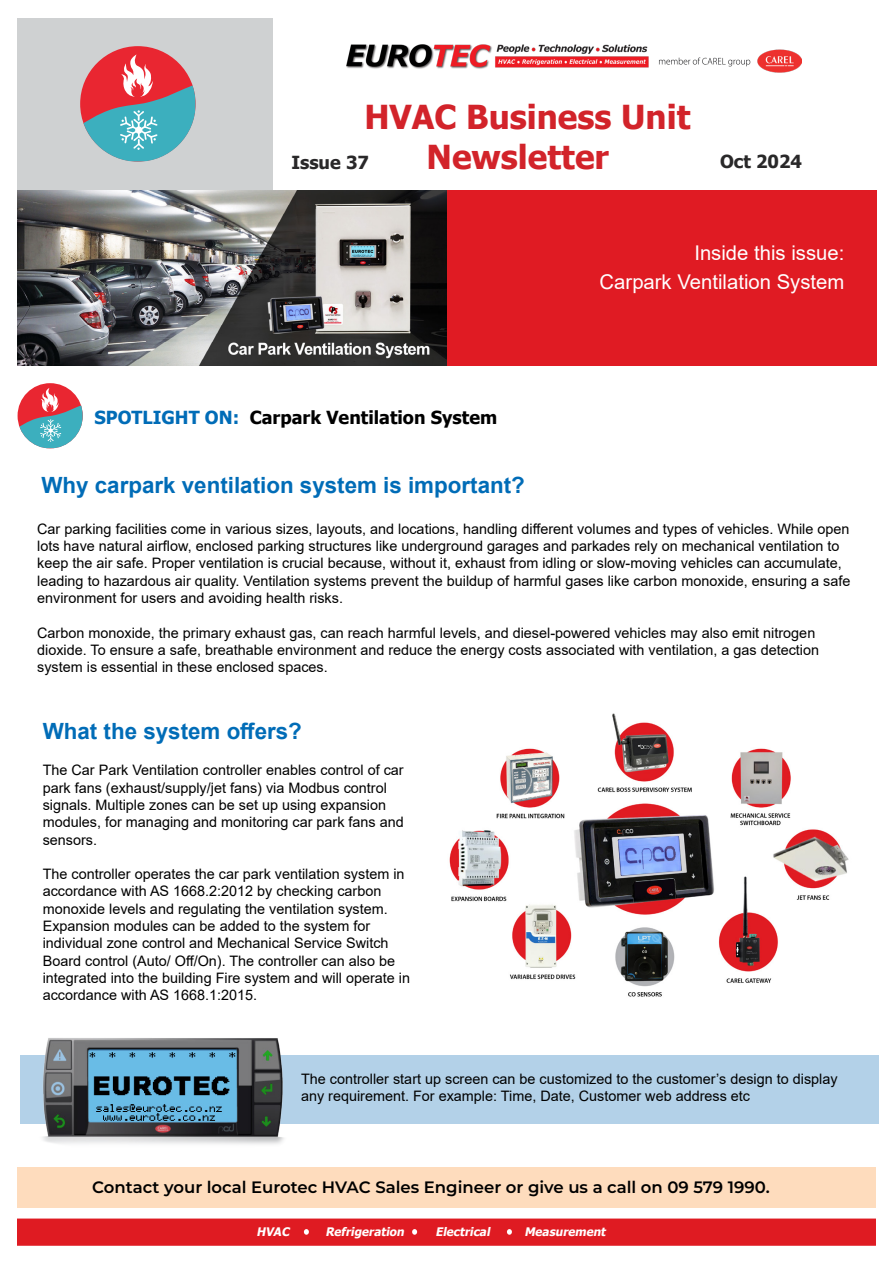
<style>
.page{position:relative;width:893px;height:1263px;background:#fff}
.page>*{position:absolute;margin:0;border:0;box-sizing:border-box;transform-origin:0 0}
.t1{font:700 33px/39.6px "Tahoma";color:#d2232a;text-align:center}
.t2{font:700 22.35px "Arial";color:#006cb7}
.t3{font:20.25px/28.5px "Arial";color:#fff;text-align:right}
.t4{font:700 18px "Tahoma";color:#000}
.t5{font:700 18px "Tahoma";color:#292829}
.t6{font:600 16.5px "Montserrat";color:#000}
.t7{font:14.4px/17.2px "Arial";color:#000}
.t8{font:italic 700 11.85px "Tahoma";color:#fff}
.s1{color:#006cb7}
</style>
<div class="page">
<div style="left:20px;top:1055px;width:859px;height:68px;background:#b3d1e8"></div>
<div style="left:430px;top:190px;width:447px;height:175px;background:#e01b23"></div>
<div style="left:17px;top:18px;width:256px;height:172px;background:#cfd1d2"></div>
<div style="left:17px;top:1218px;width:859px;height:28px;background:#df1b22;border:2px solid #df1b22"></div>
<img style="left:346px;top:44px;width:456px;height:29px">
<div style="left:80px;top:46px;width:116px;height:116px;background:#e92631;border-radius:50%"></div>
<svg style="left:80px;top:54px;width:116px;height:108px"></svg>
<svg style="left:304px;top:1229px;width:5px;height:6px"></svg>
<svg style="left:412px;top:1229px;width:5px;height:6px"></svg>
<svg style="left:507px;top:1229px;width:5px;height:6px"></svg>
<div style="left:18px;top:383px;width:65px;height:65px;background:#e92631;border-radius:50%"></div>
<svg style="left:18px;top:388px;width:65px;height:60px"></svg>
<div style="left:17px;top:1168px;width:859px;height:40px;background:#fedcbd"></div>
<img style="left:18px;top:190px;width:428px;height:176px">
<img style="left:449px;top:713px;width:400px;height:284px">
<img style="left:32px;top:1038px;width:260px;height:106px">
<h1 class="t1" style="left:364px;top:99px;width:328px">HVAC Business Unit<br>Newsletter</h1>
<p class="t5" style="left:291px;top:149px;width:79px">Issue 37</p>
<p class="t5" style="left:720px;top:149px;width:83px">Oct 2024</p>
<p class="t4" style="left:94px;top:404px;width:404px"><span class="s1">SPOTLIGHT ON:</span> Carpark Ventilation System</p>
<h2 class="t2" style="left:41px;top:469px;width:485px">Why carpark ventilation system is important?</h2>
<h3 class="t3" style="left:600px;top:239px;width:246px">Inside this issue:<br>Carpark Ventilation System</h3>
<p class="t7" style="left:37px;top:520px;width:815px">Car parking facilities come in various sizes, layouts, and locations, handling different volumes and types of vehicles. While open lots have natural airflow, enclosed parking structures like underground garages and parkades rely on mechanical ventilation to keep the air safe. Proper ventilation is crucial because, without it, exhaust from idling or slow-moving vehicles can accumulate, leading to hazardous air quality. Ventilation systems prevent the buildup of harmful gases like carbon monoxide, ensuring a safe environment for users and avoiding health risks.</p>
<p class="t7" style="left:37px;top:624px;width:783px">Carbon monoxide, the primary exhaust gas, can reach harmful levels, and diesel-powered vehicles may also emit nitrogen dioxide. To ensure a safe, breathable environment and reduce the energy costs associated with ventilation, a gas detection system is essential in these enclosed spaces.</p>
<h2 class="t2" style="left:43px;top:715px;width:261px">What the system offers?</h2>
<p class="t7" style="left:43px;top:762px;width:363px">The Car Park Ventilation controller enables control of car park fans (exhaust/supply/jet fans) via Modbus control signals. Multiple zones can be set up using expansion modules, for managing and monitoring car park fans and sensors.</p>
<p class="t7" style="left:43px;top:865px;width:369px">The controller operates the car park ventilation system in accordance with AS 1668.2:2012 by checking carbon monoxide levels and regulating the ventilation system.<br>Expansion modules can be added to the system for individual zone control and Mechanical Service Switch Board control (Auto/ Off/On). The controller can also be integrated into the building Fire system and will operate in accordance with AS 1668.1:2015.</p>
<p class="t7" style="left:301px;top:1070px;width:538px">The controller start up screen can be customized to the customer’s design to display any requirement. For example: Time, Date, Customer web address etc</p>
<p class="t6" style="left:92px;top:1175px;width:679px">Contact your local Eurotec HVAC Sales Engineer or give us a call on 09 579 1990.</p>
<p class="t8" style="left:256px;top:1223px;width:37px">HVAC</p>
<p class="t8" style="left:325px;top:1223px;width:83px">Refrigeration</p>
<p class="t8" style="left:435px;top:1223px;width:59px">Electrical</p>
<p class="t8" style="left:524px;top:1223px;width:86px">Measurement</p>
</div>
